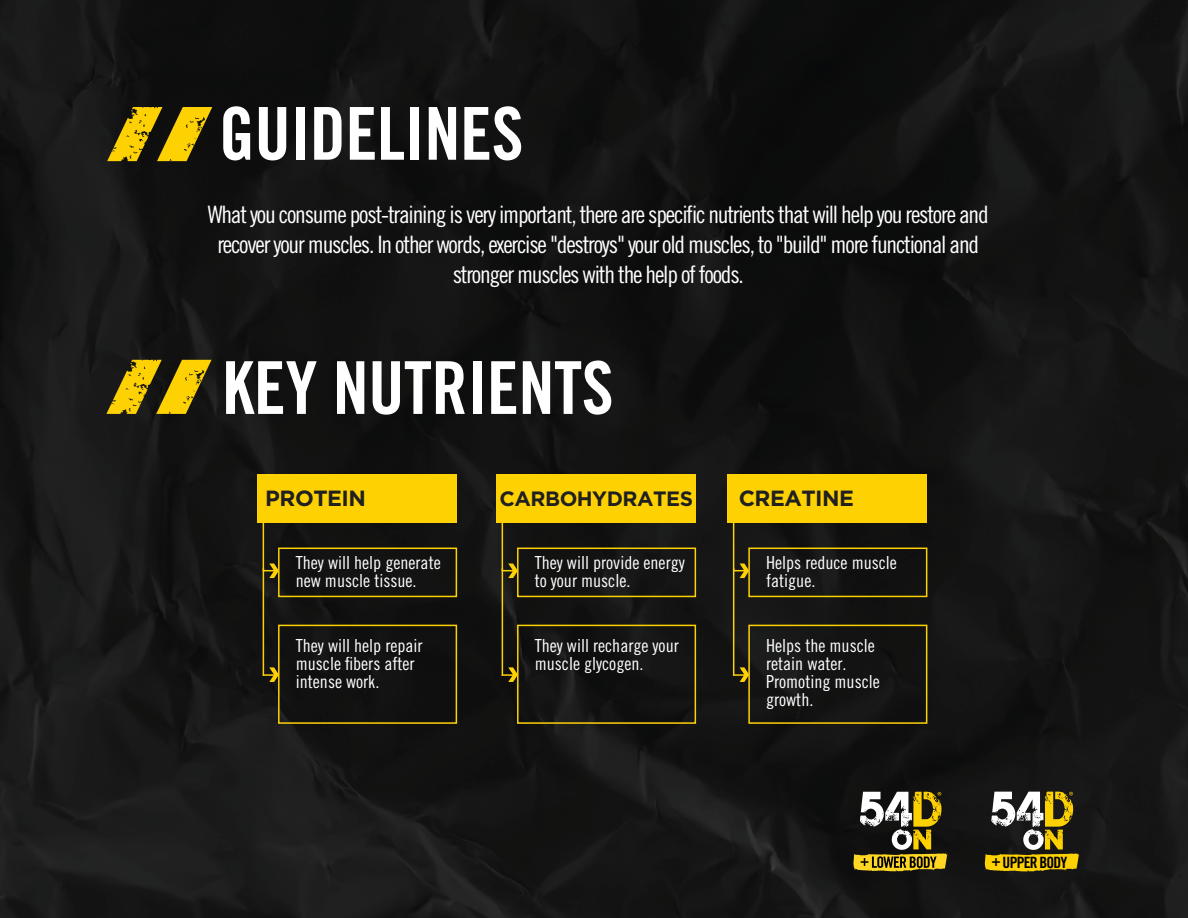
<style>
.page{position:relative;width:1188px;height:918px;background:#fff}
.page>*{position:absolute;margin:0;border:0;box-sizing:border-box;transform-origin:0 0}
.t1{font:73.05px "Trade Gothic LT Std Bd Cn 20";letter-spacing:-.005em;color:#fff}
.t2{font:24px/30px "Trade Gothic LT Std Cn 18";letter-spacing:-.05em;color:#fff;text-align:center}
.t3{font:700 21.9px "Gotham";letter-spacing:-.025em;color:#202020}
.t4{font:700 20.7px "Gotham";letter-spacing:-.025em;color:#202020}
.t5{font:18px/18px "Trade Gothic LT Std Cn 18";color:#fff}
.t6{font:15.6px "Trade Gothic LT Std Bd Cn 20";letter-spacing:-.05em;color:#000}
</style>
<div class="page">
<img style="left:0;top:0;width:1188px;height:918px">
<svg style="left:107px;top:107px;width:105px;height:54px;background:#8d7509"></svg>
<svg style="left:106px;top:360px;width:106px;height:54px;background:#8e770b"></svg>
<div style="left:257px;top:475px;width:199px;height:48px;background:#fed103"></div>
<div style="left:278px;top:548px;width:179px;height:49px;border:2px solid #fed103"></div>
<div style="left:278px;top:625px;width:179px;height:99px;border:2px solid #fed103"></div>
<hr style="left:263px;top:522px;width:1px;height:48px;background:#fed103">
<svg style="left:264px;top:563px;width:15px;height:15px"></svg>
<hr style="left:263px;top:568px;width:1px;height:108px;background:#fed103">
<svg style="left:263px;top:667px;width:16px;height:15px"></svg>
<div style="left:496px;top:475px;width:199px;height:48px;background:#fed103"></div>
<div style="left:517px;top:548px;width:179px;height:49px;border:2px solid #fed103"></div>
<div style="left:517px;top:625px;width:179px;height:99px;border:2px solid #fed103"></div>
<hr style="left:502px;top:522px;width:1px;height:48px;background:#fed103">
<svg style="left:503px;top:563px;width:15px;height:15px"></svg>
<hr style="left:502px;top:568px;width:1px;height:108px;background:#fed103">
<svg style="left:502px;top:667px;width:16px;height:15px"></svg>
<div style="left:728px;top:475px;width:199px;height:48px;background:#fed103"></div>
<div style="left:748px;top:548px;width:179px;height:49px;border:2px solid #fed103"></div>
<div style="left:748px;top:625px;width:179px;height:99px;border:2px solid #fed103"></div>
<hr style="left:733px;top:522px;width:1px;height:48px;background:#fed103">
<svg style="left:734px;top:563px;width:15px;height:15px"></svg>
<hr style="left:733px;top:568px;width:1px;height:108px;background:#fed103">
<svg style="left:733px;top:667px;width:16px;height:15px"></svg>
<svg style="left:984px;top:792px;width:96px;height:80px;background:#817435"></svg>
<svg style="left:852px;top:792px;width:96px;height:80px;background:#706536"></svg>
<h1 class="t1" style="left:219px;top:89px;width:306px">GUIDELINES</h1>
<p class="t2" style="left:208px;top:199px;width:782px">What you consume post-training is very important, there are specific nutrients that will help you restore and recover your muscles. In other words, exercise "destroys" your old muscles, to "build" more functional and stronger muscles with the help of foods.</p>
<h1 class="t1" style="left:222px;top:344px;width:393px">KEY NUTRIENTS</h1>
<p class="t3" style="left:265px;top:485px;width:102px">PROTEIN</p>
<p class="t4" style="left:500px;top:487px;width:195px">CARBOHYDRATES</p>
<p class="t3" style="left:739px;top:485px;width:117px">CREATINE</p>
<p class="t5" style="left:296px;top:554px;width:146px">They will help generate new muscle tissue.</p>
<p class="t5" style="left:535px;top:554px;width:152px">They will provide energy to your muscle.</p>
<p class="t5" style="left:766px;top:554px;width:132px">Helps reduce muscle fatigue.</p>
<p class="t5" style="left:296px;top:637px;width:128px">They will help repair muscle fibers after intense work.</p>
<p class="t5" style="left:535px;top:637px;width:145px">They will recharge your muscle glycogen.</p>
<p class="t5" style="left:766px;top:637px;width:115px">Helps the muscle retain water.<br>Promoting muscle growth.</p>
<p class="t6" style="left:991px;top:853px;width:78px">+ UPPER BODY</p>
</div>
